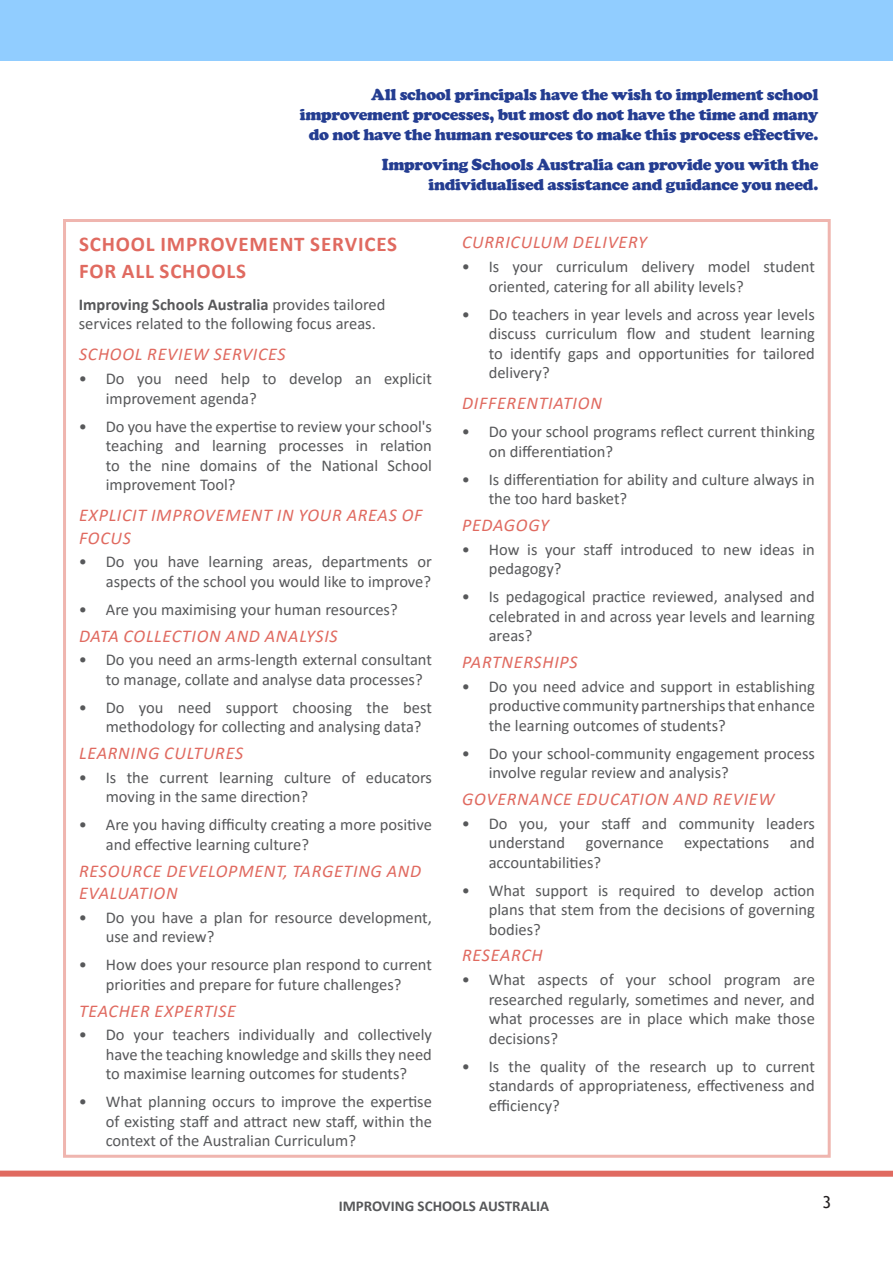
<style>
.page{position:relative;width:893px;height:1263px;background:#fff}
.page>*{position:absolute;margin:0;border:0;box-sizing:border-box;transform-origin:0 0}
.Heading_2{font:700 21px/27px "Calibri";letter-spacing:.04em;color:#e06a60}
.Heading_3{font:italic 18px/22.5px "Calibri";letter-spacing:.04em;color:#e06a60}
.Body{font:italic 18px "Calibri";letter-spacing:.04em;color:#e06a60}
.Body-2{font:16.5px/19.5px "Calibri";color:#57585a}
.Quotation{font:900 16.5px/19.8px "Cooper";letter-spacing:-.02em;color:#243d91;text-align:right}
.Right_page_no{font:16.5px "Trebuchet MS";color:#231f20}
.Footnote{font:700 15px "Calibri";color:#57585a}
.s1{font-weight:700}
</style>
<div class="page">
<div style="left:0;top:1170px;width:893px;height:7px;background:#e06a60"></div>
<div style="left:0;top:0;width:893px;height:61px;background:#91cdff"></div>
<p class="Quotation" style="left:300px;top:85px;width:520px">All school principals have the wish to implement school improvement processes, but most do not have the time and many do not have the human resources to make this process effective.</p>
<p class="Quotation" style="left:382px;top:155px;width:438px">Improving Schools Australia can provide you with the individualised assistance and guidance you need.</p>
<p class="Heading_2" style="left:79px;top:229px;width:319px">SCHOOL IMPROVEMENT SERVICES<br>FOR ALL SCHOOLS</p>
<p class="Body-2" style="left:79px;top:294px;width:308px"><span class="s1">Improving Schools Australia</span> provides tailored services related to the following focus areas.</p>
<p class="Heading_3" style="left:79px;top:342px;width:208px">SCHOOL REVIEW SERVICES</p>
<p class="Body-2" style="left:106px;top:368px;width:328px;text-indent:-27px">• Do you need help to develop an explicit improvement agenda?</p>
<p class="Body-2" style="left:106px;top:416px;width:328px;text-align:justify;text-indent:-27px">• Do you have the expertise to review your school's teaching and learning processes in relation to the nine domains of the National School improvement Tool?</p>
<p class="Heading_3" style="left:79px;top:503px;width:345px">EXPLICIT IMPROVEMENT IN YOUR AREAS OF<br>FOCUS</p>
<p class="Body-2" style="left:79px;top:552px;width:355px;text-align:right">• Do you have learning areas, departments or aspects of the school you would like to improve?</p>
<p class="Body-2" style="left:79px;top:599px;width:320px">• Are you maximising your human resources?</p>
<p class="Heading_3" style="left:79px;top:624px;width:260px">DATA COLLECTION AND ANALYSIS</p>
<p class="Body-2" style="left:106px;top:650px;width:328px;text-indent:-27px">• Do you need an arms-length external consultant to manage, collate and analyse data processes?</p>
<p class="Body-2" style="left:106px;top:697px;width:328px;text-indent:-27px">• Do you need support choosing the best methodology for collecting and analysing data?</p>
<p class="Heading_3" style="left:79px;top:741px;width:166px">LEARNING CULTURES</p>
<p class="Body-2" style="left:106px;top:767px;width:328px;text-indent:-27px">• Is the current learning culture of educators moving in the same direction?</p>
<p class="Body-2" style="left:106px;top:815px;width:328px;text-indent:-27px">• Are you having difficulty creating a more positive and effective learning culture?</p>
<p class="Heading_3" style="left:79px;top:859px;width:344px">RESOURCE DEVELOPMENT, TARGETING AND<br>EVALUATION</p>
<p class="Body-2" style="left:106px;top:907px;width:328px;text-indent:-27px">• Do you have a plan for resource development, use and review?</p>
<p class="Body-2" style="left:79px;top:955px;width:355px;text-align:center">• How does your resource plan respond to current priorities and prepare for future challenges?</p>
<p class="Heading_3" style="left:79px;top:999px;width:158px">TEACHER EXPERTISE</p>
<p class="Body-2" style="left:106px;top:1025px;width:328px;text-align:justify;text-indent:-27px">• Do your teachers individually and collectively have the teaching knowledge and skills they need to maximise learning outcomes for students?</p>
<p class="Body-2" style="left:106px;top:1092px;width:328px;text-align:justify;text-indent:-27px">• What planning occurs to improve the expertise of existing staff and attract new staff, within the context of the Australian Curriculum?</p>
<p class="Heading_3" style="left:462px;top:230px;width:186px">CURRICULUM DELIVERY</p>
<p class="Body-2" style="left:489px;top:256px;width:328px;text-indent:-27px">• Is your curriculum delivery model student oriented, catering for all ability levels?</p>
<p class="Body-2" style="left:489px;top:304px;width:328px;text-align:justify;text-indent:-27px">• Do teachers in year levels and across year levels discuss curriculum flow and student learning to identify gaps and opportunities for tailored delivery?</p>
<p class="Body" style="left:462px;top:391px;width:141px">DIFFERENTIATION</p>
<p class="Body-2" style="left:489px;top:421px;width:328px;text-indent:-27px">• Do your school programs reflect current thinking on differentiation?</p>
<p class="Body-2" style="left:489px;top:469px;width:328px;text-indent:-27px">• Is differentiation for ability and culture always in the too hard basket?</p>
<p class="Heading_3" style="left:462px;top:513px;width:88px">PEDAGOGY</p>
<p class="Body-2" style="left:489px;top:539px;width:328px;text-indent:-27px">• How is your staff introduced to new ideas in pedagogy?</p>
<p class="Body-2" style="left:489px;top:586px;width:328px;text-align:justify;text-indent:-27px">• Is pedagogical practice reviewed, analysed and celebrated in and across year levels and learning areas?</p>
<p class="Heading_3" style="left:462px;top:650px;width:117px">PARTNERSHIPS</p>
<p class="Body-2" style="left:489px;top:676px;width:328px;text-align:justify;text-indent:-27px">• Do you need advice and support in establishing productive community partnerships that enhance the learning outcomes of students?</p>
<p class="Body-2" style="left:489px;top:743px;width:328px;text-indent:-27px">• Do your school-community engagement process involve regular review and analysis?</p>
<p class="Heading_3" style="left:462px;top:787px;width:314px">GOVERNANCE EDUCATION AND REVIEW</p>
<p class="Body-2" style="left:489px;top:813px;width:328px;text-align:justify;text-indent:-27px">• Do you, your staff and community leaders understand governance expectations and accountabilities?</p>
<p class="Body-2" style="left:489px;top:880px;width:328px;text-align:justify;text-indent:-27px">• What support is required to develop action plans that stem from the decisions of governing bodies?</p>
<p class="Heading_3" style="left:462px;top:943px;width:82px">RESEARCH</p>
<p class="Body-2" style="left:489px;top:969px;width:328px;text-align:justify;text-indent:-27px">• What aspects of your school program are researched regularly, sometimes and never, and what processes are in place which make those decisions?</p>
<p class="Body-2" style="left:489px;top:1056px;width:328px;text-align:justify;text-indent:-27px">• Is the quality of the research up to current standards of appropriateness, effectiveness and efficiency?</p>
<p class="Footnote" style="left:339px;top:1196px;width:212px">IMPROVING SCHOOLS AUSTRALIA</p>
<p class="Right_page_no" style="left:822px;top:1192px;width:10px">3</p>
</div>
